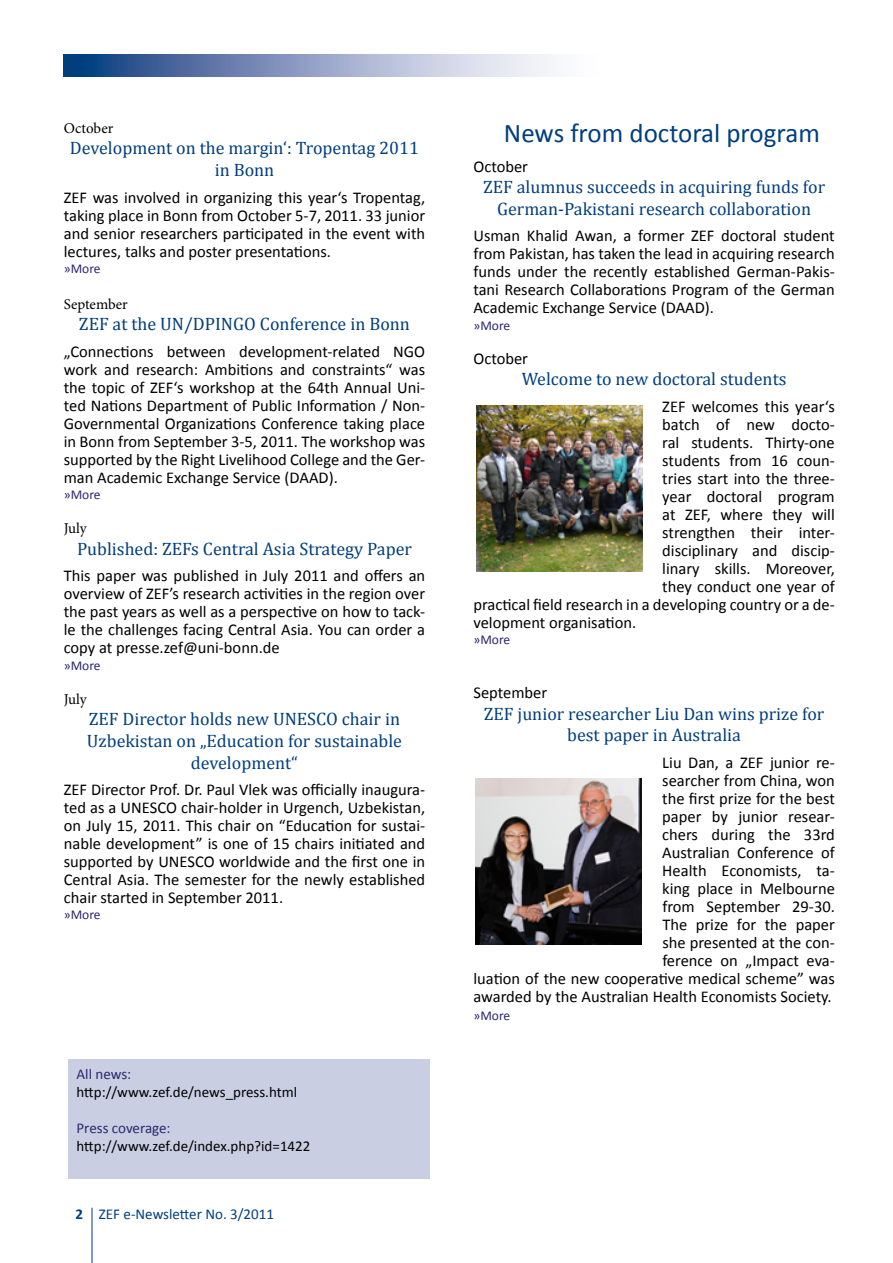
<style>
.page{position:relative;width:893px;height:1263px;background:#fff}
.page>*{position:absolute;margin:0;border:0;box-sizing:border-box;transform-origin:0 0}
.t1{font:27px "Calibri";color:#003e7e}
.t2{font:18px/21.6px "Cambria";color:#003e7e;text-align:center}
.t3{font:16.5px/18px "Calibri";color:#000;text-align:justify}
.t4{font:15px "Calibri";color:#000}
.t5{font:15px "Calibri";color:#003e7e}
.t6{font:15px "Minion Pro";color:#000}
.t7{font:15px "Calibri";color:#2b286d}
.t8{font:13.5px "Calibri";color:#2b286d}
.s1{font-weight:700}
</style>
<div class="page">
<svg style="left:64px;top:55px;width:487px;height:21px;background:#8a9cc0"></svg>
<hr style="left:92px;top:1208px;width:1px;height:55px;background:#003e7e">
<div style="left:68px;top:1059px;width:361px;height:120px;background:#c9cee2"></div>
<img style="left:476px;top:405px;width:167px;height:167px">
<img style="left:475px;top:778px;width:167px;height:167px">
<p class="t6" style="left:64px;top:118px;width:51px">October</p>
<p class="t2" style="left:70px;top:137px;width:351px">Development on the margin‘: Tropentag 2011 in Bonn</p>
<p class="t3" style="left:64px;top:187px;width:363px">ZEF was involved in organizing this year‘s Tropentag, taking place in Bonn from October 5-7, 2011. 33 junior and senior researchers participated in the event with lectures, talks and poster presentations.</p>
<p class="t8" style="left:64px;top:260px;width:38px">»More</p>
<p class="t6" style="left:64px;top:294px;width:66px">September</p>
<p class="t2" style="left:79px;top:313px;width:333px">ZEF at the UN/DPINGO Conference in Bonn</p>
<p class="t3" style="left:64px;top:342px;width:363px">„Connections between development-related NGO work and research: Ambitions and constraints“ was the topic of ZEF‘s workshop at the 64th Annual Uni&shy;ted Nations Department of Public Information / Non-Governmental Organizations Conference taking place in Bonn from September 3-5, 2011. The workshop was supported by the Right Livelihood College and the Ger&shy;man Academic Exchange Service (DAAD).</p>
<p class="t8" style="left:64px;top:486px;width:38px">»More</p>
<p class="t6" style="left:64px;top:518px;width:25px">July</p>
<p class="t2" style="left:77px;top:538px;width:336px">Published: ZEFs Central Asia Strategy Paper</p>
<p class="t3" style="left:64px;top:566px;width:363px">This paper was published in July 2011 and offers an overview of ZEF’s research activities in the region over the past years as well as a perspective on how to tack&shy;le the challenges facing Central Asia. You can order a copy at presse.zef@uni-bonn.de</p>
<p class="t8" style="left:64px;top:657px;width:38px">»More</p>
<p class="t6" style="left:64px;top:689px;width:25px">July</p>
<p class="t2" style="left:87px;top:708px;width:316px">ZEF Director holds new UNESCO chair in<br>Uzbekistan on „Education for sustainable development“</p>
<p class="t3" style="left:64px;top:780px;width:363px">ZEF Director Prof. Dr. Paul Vlek was officially inaugura&shy;ted as a UNESCO chair-holder in Urgench, Uzbekistan, on July 15, 2011. This chair on “Education for sustai&shy;nable development” is one of 15 chairs initiated and supported by UNESCO worldwide and the first one in Central Asia. The semester for the newly established chair started in September 2011.</p>
<p class="t8" style="left:64px;top:906px;width:38px">»More</p>
<p class="t7" style="left:77px;top:1065px;width:56px">All news:</p>
<p class="t4" style="left:77px;top:1083px;width:222px">http://www.zef.de/news_press.html</p>
<p class="t7" style="left:77px;top:1119px;width:96px">Press coverage:</p>
<p class="t4" style="left:77px;top:1137px;width:235px">http://www.zef.de/index.php?id=1422</p>
<p class="t5" style="left:75px;top:1205px;width:200px"><span class="s1">2</span> ZEF e-Newsletter No. 3/2011</p>
<h1 class="t1" style="left:504px;top:116px;width:317px">News from doctoral program</h1>
<p class="t3" style="left:473px;top:156px;width:56px">October</p>
<p class="t2" style="left:483px;top:176px;width:343px">ZEF alumnus succeeds in acquiring funds for<br>German-Pakistani research collaboration</p>
<p class="t3" style="left:473px;top:226px;width:363px">Usman Khalid Awan, a former ZEF doctoral student from Pakistan, has taken the lead in acquiring research funds under the recently established German-Pakis&shy;tani Research Collaborations Program of the German Academic Exchange Service (DAAD).</p>
<p class="t8" style="left:473px;top:317px;width:38px">»More</p>
<p class="t3" style="left:473px;top:349px;width:56px">October</p>
<p class="t2" style="left:522px;top:368px;width:266px">Welcome to new doctoral students</p>
<p class="t3" style="left:662px;top:397px;width:174px">ZEF welcomes this year‘s</p>
<p class="t3" style="left:662px;top:415px;width:174px">batch of new docto-</p>
<p class="t3" style="left:662px;top:433px;width:174px">ral students. Thirty-one</p>
<p class="t3" style="left:662px;top:451px;width:174px">students from 16 coun-</p>
<p class="t3" style="left:662px;top:469px;width:174px">tries start into the three-</p>
<p class="t3" style="left:662px;top:487px;width:174px">year doctoral program</p>
<p class="t3" style="left:662px;top:505px;width:174px">at ZEF, where they will</p>
<p class="t3" style="left:662px;top:523px;width:174px">strengthen their inter-</p>
<p class="t3" style="left:662px;top:541px;width:174px">disciplinary and discip-</p>
<p class="t3" style="left:662px;top:559px;width:174px">linary skills. Moreover,</p>
<p class="t3" style="left:662px;top:577px;width:174px">they conduct one year of</p>
<p class="t3" style="left:473px;top:595px;width:363px">practical field research in a developing country or a de-</p>
<p class="t3" style="left:473px;top:613px;width:164px">velopment organisation.</p>
<p class="t8" style="left:473px;top:631px;width:38px">»More</p>
<p class="t3" style="left:473px;top:683px;width:75px">September</p>
<p class="t2" style="left:484px;top:703px;width:342px">ZEF junior researcher Liu Dan wins prize for best paper in Australia</p>
<p class="t3" style="left:473px;top:753px;width:363px;text-align:right">Liu Dan, a ZEF junior re-<br>searcher from China, won<br>the first prize for the best<br>paper by junior resear-<br>chers during the 33rd<br>Australian Conference of<br>Health Economists, ta-<br>king place in Melbourne<br>from September 29-30.<br>The prize for the paper<br>she presented at the con-<br>ference on „Impact eva-<br>luation of the new cooperative medical scheme” was awarded by the Australian Health Economists Society.</p>
<p class="t8" style="left:473px;top:1007px;width:38px">»More</p>
</div>
